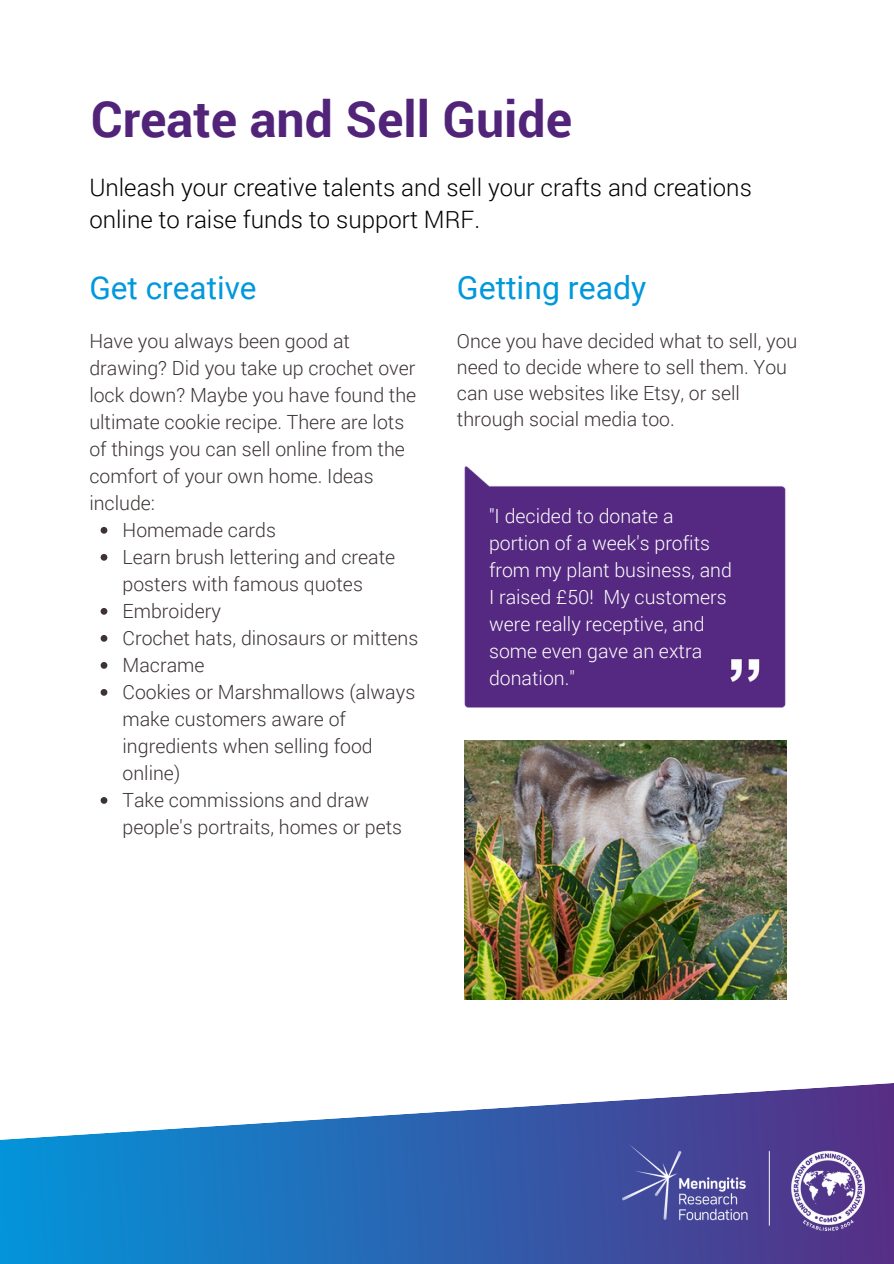
<style>
.page{position:relative;width:894px;height:1264px;background:#fff}
.page>*{position:absolute;margin:0;border:0;box-sizing:border-box;transform-origin:0 0}
.t1{font:700 49.95px "Roboto";color:#51247a}
.t2{font:31.95px "Roboto";color:#0098dc}
.t3{font:31.5px "Roboto";color:#0098dc}
.t4{font:300 24px/32.7px "Roboto";color:#000}
.t5{font:300 19.5px/27px "Roboto";color:#3c3333}
.t6{font:300 19.5px/27px "Roboto";color:#fefffc}
</style>
<div class="page">
<svg style="left:0;top:1083px;width:893px;height:180px"></svg>
<img style="left:622px;top:1142px;width:242px;height:88px">
<img style="left:464px;top:466px;width:323px;height:299px">
<svg style="left:101px;top:527px;width:6px;height:6px"></svg>
<svg style="left:101px;top:554px;width:6px;height:6px"></svg>
<svg style="left:101px;top:608px;width:6px;height:6px"></svg>
<svg style="left:101px;top:635px;width:6px;height:6px"></svg>
<svg style="left:101px;top:662px;width:6px;height:6px"></svg>
<svg style="left:101px;top:689px;width:6px;height:6px"></svg>
<svg style="left:101px;top:797px;width:6px;height:6px"></svg>
<img style="left:464px;top:740px;width:322px;height:259px">
<p class="t1" style="left:91px;top:85px;width:482px">Create and Sell Guide</p>
<p class="t4" style="left:89px;top:170px;width:664px">Unleash your creative talents and sell your crafts and creations online to raise funds to support MRF.</p>
<p class="t3" style="left:89px;top:270px;width:169px">Get creative</p>
<h2 class="t5" style="left:89px;top:327px;width:328px">Have you always been good at drawing? Did you take up crochet over lock down? Maybe you have found the ultimate cookie recipe. There are lots of things you can sell online from the comfort of your own home. Ideas include:</h2>
<p class="t5" style="left:122px;top:516px;width:155px">Homemade cards</p>
<p class="t5" style="left:122px;top:543px;width:274px">Learn brush lettering and create posters with famous quotes</p>
<p class="t5" style="left:122px;top:597px;width:100px">Embroidery</p>
<p class="t5" style="left:122px;top:624px;width:297px">Crochet hats, dinosaurs or mittens</p>
<p class="t5" style="left:122px;top:651px;width:83px">Macrame</p>
<p class="t5" style="left:122px;top:678px;width:294px">Cookies or Marshmallows (always make customers aware of ingredients when selling food online)</p>
<p class="t5" style="left:122px;top:786px;width:281px">Take commissions and draw people's portraits, homes or pets</p>
<h2 class="t2" style="left:457px;top:269px;width:191px">Getting ready</h2>
<p class="t5" style="left:457px;top:328px;width:342px;line-height:25.8px">Once you have decided what to sell, you need to decide where to sell them. You can use websites like Etsy, or sell through social media too.</p>
<p class="t6" style="left:489px;top:502px;width:244px">"I decided to donate a portion of a week's profits from my plant business, and<br>I raised £50! My customers were really receptive, and some even gave an extra donation."</p>
</div>
